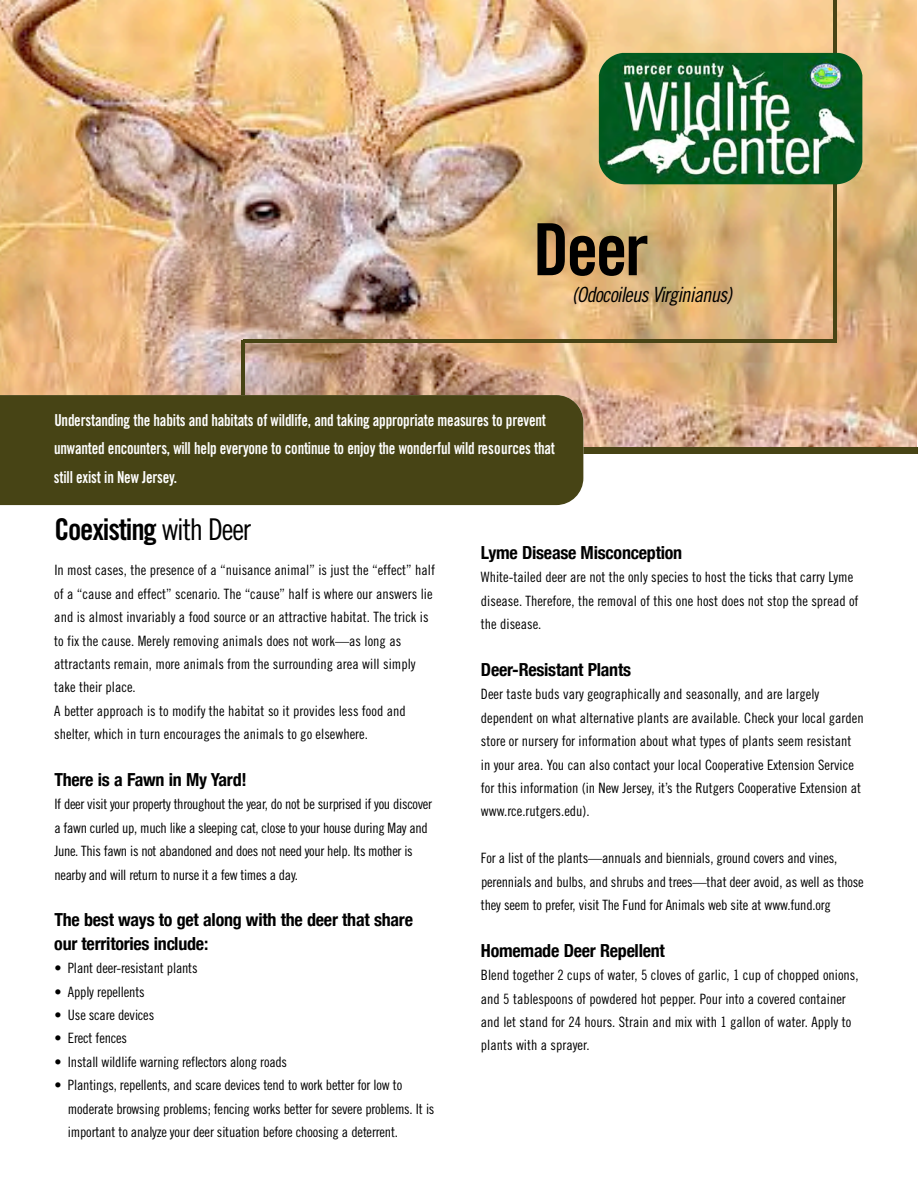
<style>
.page{position:relative;width:918px;height:1188px;background:#fff}
.page>*{position:absolute;margin:0;border:0;box-sizing:border-box;transform-origin:0 0}
.t1{font:72px "Trade Gothic Bold Cond Twenty";color:#000}
.t2{font:30px "Trade Gothic Bold Cond Twenty";letter-spacing:-.04em;color:#000}
.t3{font:21px "Trade Gothic Cond Eighteen Obl";letter-spacing:-.04em;color:#000}
.t4{font:700 condensed 18px/23.4px "Helvetica Neue";letter-spacing:-.015em;color:#000}
.t5{font:16.5px/28.5px "Trade Gothic Bold Cond Twenty";letter-spacing:-.015em;color:#fff;scale:.9 1}
.t6{font:14.25px/23.4px "Trade Gothic Cond Eighteen";color:#000}
.t7{font:14.25px/23.4px "Trade Gothic Cond Eighteen";letter-spacing:-.025em;color:#000}
.s1{font-family:"Trade Gothic Cond Eighteen"}
</style>
<div class="page">
<img style="left:0;top:0;width:917px;height:448px">
<div style="left:0;top:448px;width:918px;height:6px;background:#474415"></div>
<hr style="left:243px;top:340px;width:594px;height:3px;background:#474415">
<hr style="left:241px;top:340px;width:3px;height:117px;background:#474415">
<div style="left:0;top:395px;width:583px;height:110px;background:#474415"></div>
<hr style="left:833px;top:0;width:3px;height:340px;background:#474415">
<img style="left:610px;top:53px;width:252px;height:131px">
<h1 class="t1" style="left:533px;top:223px;width:117px">D e e r</h1>
<h3 class="t3" style="left:572px;top:287px;width:162px">(Odocoileus Virg in ia n u s )</h3>
<p class="t5" style="left:54px;top:407px;width:558px">Understanding the habits and habitats of wildlife, and taking appropriate measures to pre v e n t unwanted encounters, will help everyone to continue to enjoy the wonderful wild re s o u rces that still exist in New Jersey.</p>
<h2 class="t2" style="left:54px;top:518px;width:198px">Coexisting <span class="s1">with Deer</span></h2>
<p class="t6" style="left:54px;top:560px;width:382px">In most cases, the presence of a “nuisance animal” is just the “effect” half of a “cause and effect” scenario. The “cause” half is where our answers lie and is almost invariably a food source or an attractive habitat. The trick is to fix the cause. Merely removing animals does not work—as long as attractants remain, more animals from the surrounding area will simply take their place.<br>A better approach is to modify the habitat so it provides less food and shelter, which in turn encourages the animals to go elsewhere.</p>
<p class="t4" style="left:54px;top:768px;width:194px">There is a Fawn in My Ya rd !</p>
<p class="t7" style="left:54px;top:794px;width:379px">If deer visit your pro p e rty throughout the year, do not be surprised if you discover a fawn curled up, much like a sleeping cat, close to your house during May and June. This fawn is not abandoned and does not need your help. Its mother is nearby and will re tu rn to nurse it a few times a day.</p>
<p class="t4" style="left:54px;top:908px;width:360px">The best ways to get along with the deer that share our territories inclu d e :</p>
<p class="t6" style="left:54px;top:958px;width:145px">• Plant deer-resistant plants</p>
<p class="t6" style="left:54px;top:981px;width:92px">• Apply re p e lle n ts</p>
<p class="t6" style="left:54px;top:1004px;width:101px">• Use scare devices</p>
<p class="t6" style="left:54px;top:1028px;width:74px">• E rect fences</p>
<p class="t6" style="left:54px;top:1051px;width:234px">• Install wildlife warning reflectors along roads</p>
<p class="t6" style="left:68px;top:1075px;width:368px;text-indent:-13px">• Plantings, repellents, and scare devices tend to work better for low to moderate browsing problems; fencing works better for severe problems. It is im p o rtant to analyze your deer situation before choosing a deterre n t.</p>
<p class="t4" style="left:481px;top:541px;width:203px">Lyme Disease Misconception</p>
<p class="t6" style="left:481px;top:567px;width:379px">White-tailed deer are not the only species to host the ticks that carry Lyme disease. Therefore, the removal of this one host does not stop the spread of the disease.</p>
<p class="t4" style="left:481px;top:658px;width:152px">D e e r-Resistant Plants</p>
<p class="t6" style="left:481px;top:684px;width:384px">Deer taste buds vary geographically and seasonally, and are largely dependent on what alternative plants are available. Check your local garden store or nursery for information about what types of plants seem resistant in your area. You can also contact your local Cooperative Extension Service for this information (in New Jersey, it’s the Rutgers Cooperative Extension at www.rce.rutgers.edu).</p>
<p class="t6" style="left:481px;top:848px;width:384px">For a list of the plants—annuals and biennials, ground covers and vines,<br>p e rennials and bulbs, and shrubs and trees—that deer avoid, as well as those they seem to pre fe r, visit The Fund for Animals web site at www.fu n d .o rg</p>
<p class="t4" style="left:481px;top:939px;width:186px">Homemade Deer Repellent</p>
<p class="t6" style="left:481px;top:965px;width:379px">Blend together 2 cups of water, 5 cloves of garlic, 1 cup of chopped onions, and 5 tablespoons of powdered hot pepper. Pour into a covered container and let stand for 24 hours. Strain and mix with 1 gallon of water. Apply to plants with a sprayer.</p>
</div>
